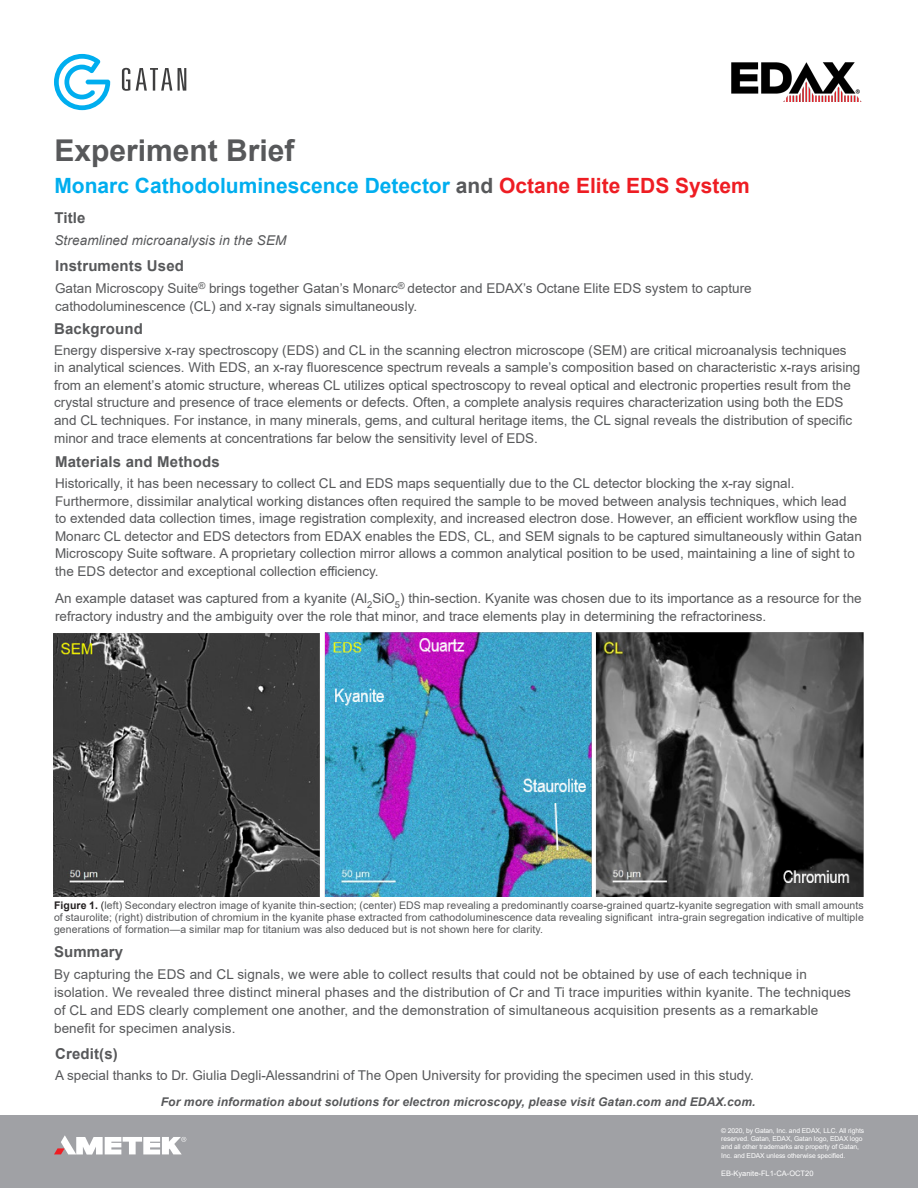
<style>
.page{position:relative;width:918px;height:1188px;background:#fff}
.page>*{position:absolute;margin:0;border:0;box-sizing:border-box;transform-origin:0 0}
.t1{font:700 30px "Arial";color:#57585a}
.t2{font:700 21px "Arial";color:#00aeef}
.header2{font:700 15px "Arial";letter-spacing:.01em;color:#57585a}
.body_bullet{font:700 15px "Arial";letter-spacing:.01em;color:#57585a}
.body_bullet-2{font:13.5px/17.5px "Arial";color:#57585a}
.header2-2{font:13.5px "Arial";color:#57585a}
.body_bullet-3{font:italic 13.5px "Arial";letter-spacing:.01em;color:#57585a}
.t3{font:italic 700 12px "Arial";letter-spacing:.01em;color:#57585a}
.t4{font:10.5px/12px "Arial";letter-spacing:.01em;color:#57585a;text-align:justify}
.t5{font:7.5px "Arial";color:#fff}
.t6{font:6.75px/8.1px "Arial";letter-spacing:-.01em;color:#fff}
.s1{color:#57585a}
.s2{color:#ee1d23}
.s3{font-weight:700;color:#231f20}
.s4{color:#231f20}
</style>
<div class="page">
<svg style="left:122px;top:68px;width:8px;height:23px"></svg>
<svg style="left:136px;top:68px;width:36px;height:23px"></svg>
<svg style="left:178px;top:68px;width:8px;height:23px"></svg>
<svg style="left:54px;top:54px;width:56px;height:56px"></svg>
<div style="left:0;top:1115px;width:918px;height:73px;background:#a0a1a5"></div>
<img style="left:731px;top:63px;width:130px;height:38px">
<svg style="left:54px;top:1135px;width:132px;height:20px"></svg>
<img style="left:54px;top:632px;width:810px;height:265px">
<p class="t1" style="left:54px;top:130px;width:242px">Experiment Brief</p>
<p class="t2" style="left:54px;top:171px;width:697px">Monarc Cathodoluminescence Detector <span class="s1">and</span> <span class="s2">Octane Elite EDS System</span></p>
<p class="header2" style="left:54px;top:207px;width:33px">Title</p>
<p class="body_bullet-3" style="left:54px;top:231px;width:234px">Streamlined microanalysis in the SEM</p>
<p class="header2" style="left:55px;top:255px;width:130px">Instruments Used</p>
<p class="body_bullet-2" style="left:55px;top:279px;width:698px;line-height:18.1px">Gatan Microscopy Suite<sup>®</sup> brings together Gatan’s Monarc<sup>®</sup> detector and EDAX’s Octane Elite EDS system to capture cathodoluminescence (CL) and x-ray signals simultaneously.</p>
<p class="body_bullet" style="left:54px;top:318px;width:90px">Background</p>
<p class="body_bullet-2" style="left:54px;top:341px;width:808px">Energy dispersive x-ray spectroscopy (EDS) and CL in the scanning electron microscope (SEM) are critical microanalysis techniques in analytical sciences. With EDS, an x-ray fluorescence spectrum reveals a sample’s composition based on characteristic x-rays arising from an element’s atomic structure, whereas CL utilizes optical spectroscopy to reveal optical and electronic properties result from the crystal structure and presence of trace elements or defects. Often, a complete analysis requires characterization using both the EDS and CL techniques. For instance, in many minerals, gems, and cultural heritage items, the CL signal reveals the distribution of specific minor and trace elements at concentrations far below the sensitivity level of EDS.</p>
<p class="body_bullet" style="left:55px;top:452px;width:166px">Materials and Methods</p>
<p class="body_bullet-2" style="left:55px;top:475px;width:808px">Historically, it has been necessary to collect CL and EDS maps sequentially due to the CL detector blocking the x-ray signal.<br>Furthermore, dissimilar analytical working distances often required the sample to be moved between analysis techniques, which lead<br>to extended data collection times, image registration complexity, and increased electron dose. However, an efficient workflow using the Monarc CL detector and EDS detectors from EDAX enables the EDS, CL, and SEM signals to be captured simultaneously within Gatan Microscopy Suite software. A proprietary collection mirror allows a common analytical position to be used, maintaining a line of sight to the EDS detector and exceptional collection efficiency.</p>
<p class="body_bullet-2" style="left:55px;top:590px;width:808px">An example dataset was captured from a kyanite (Al<sub>2</sub>SiO<sub>5</sub>) thin-section. Kyanite was chosen due to its importance as a resource for the refractory industry and the ambiguity over the role that minor, and trace elements play in determining the refractoriness.</p>
<p class="t4" style="left:54px;top:899px;width:811px"><span class="s3">Figure 1.</span> <span class="s4">(</span>left) Secondary electron image of kyanite thin-section; (center) EDS map revealing a predominantly coarse-grained quartz-kyanite segregation with small amounts of staurolite; (right) distribution of chromium in the kyanite phase extracted from cathodoluminescence data revealing significant intra-grain segregation indicative of multiple generations of formation—a similar map for titanium was also deduced but is not shown here for clarity.</p>
<p class="header2" style="left:54px;top:942px;width:71px">Summary</p>
<p class="body_bullet-2" style="left:54px;top:965px;width:799px;line-height:18.1px">By capturing the EDS and CL signals, we were able to collect results that could not be obtained by use of each technique in isolation. We revealed three distinct mineral phases and the distribution of Cr and Ti trace impurities within kyanite. The techniques of CL and EDS clearly complement one another, and the demonstration of simultaneous acquisition presents as a remarkable benefit for specimen analysis.</p>
<p class="header2" style="left:55px;top:1043px;width:64px">Credit(s)</p>
<p class="header2-2" style="left:55px;top:1066px;width:700px">A special thanks to Dr. Giulia Degli-Alessandrini of The Open University for providing the specimen used in this study.</p>
<p class="t3" style="left:161px;top:1094px;width:596px">For more information about solutions for electron microscopy, please visit Gatan.com and EDAX.com.</p>
<p class="t6" style="left:721px;top:1127px;width:145px">© 2020, by Gatan, Inc. and EDAX, LLC. All rights reserved. Gatan, EDAX, Gatan logo, EDAX logo and all other trademarks are property of Gatan,</p>
<p class="t6" style="left:721px;top:1152px;width:126px">Inc. and EDAX unless otherwise specified.</p>
<p class="t5" style="left:721px;top:1168px;width:94px">EB-Kyanite-FL1-CA-OCT20</p>
</div>
